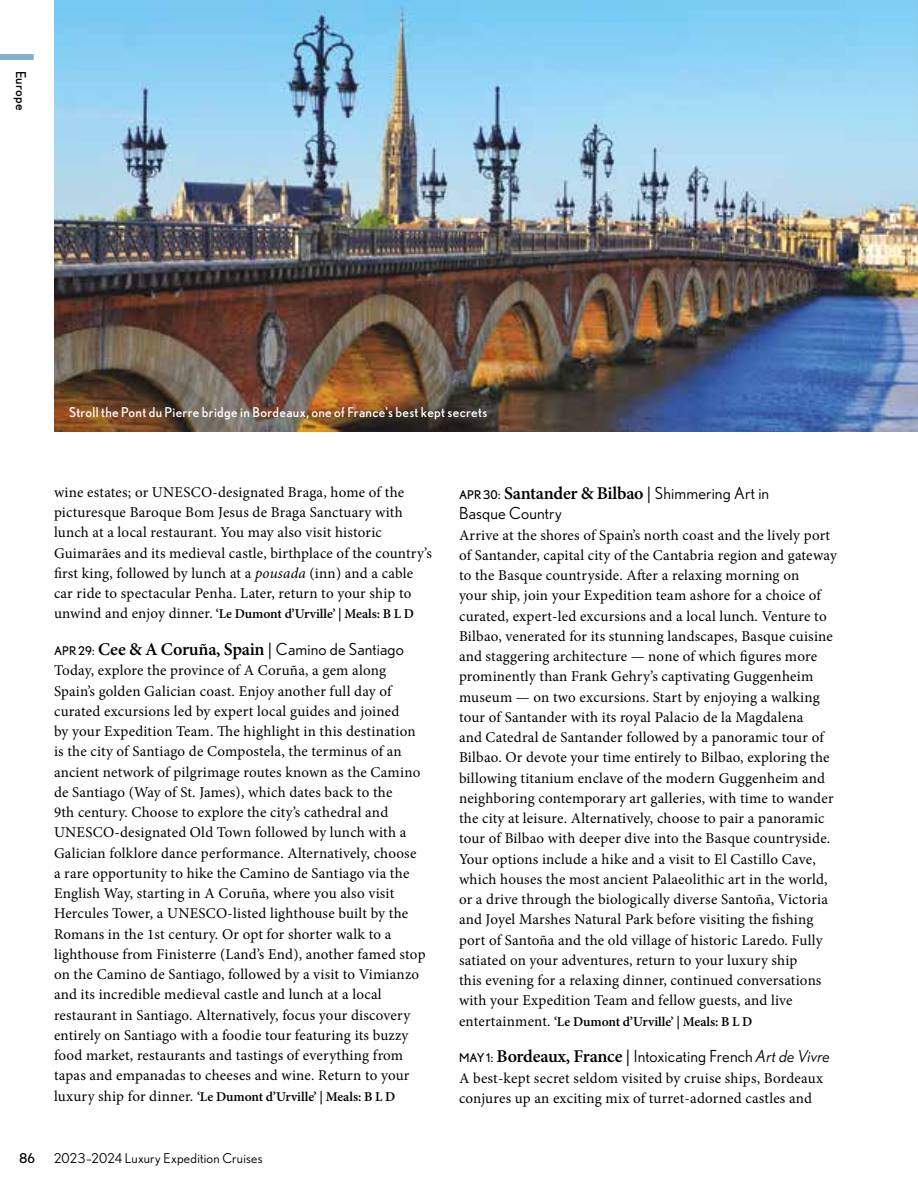
<style>
.page{position:relative;width:918px;height:1188px;background:#fff}
.page>*{position:absolute;margin:0;border:0;box-sizing:border-box;transform-origin:0 0}
.t1{font:600 18px "Minion Pro";letter-spacing:-.015em;color:#000001}
.t2{font:16.5px "Nobel";letter-spacing:.01em;color:#000001}
.t3{font:15px/20.2px "Minion Pro";letter-spacing:.015em;color:#000001}
.t4{font:600 13.5px "Minion Pro";color:#000001}
.t5{font:13.5px "Nobel";letter-spacing:.025em;color:#fff}
.t6{font:13.5px "Nobel";letter-spacing:.015em;color:#000001}
.t7{font:13.5px "Nobel";letter-spacing:.015em;color:#000001}
.s1{font-style:italic}
.s2{font-weight:400;font-size:15px}
.s3{font-family:"Nobel";font-weight:400;font-size:12px}
.s4{font-weight:500;font-size:16.5px}
.s5{font-family:"Nobel";font-weight:400;font-size:16.5px}
.s6{font-size:12px}
.s7{font-family:"Minion Pro";font-weight:600;font-size:18px}
.s8{font-family:"Minion Pro";font-weight:500}
</style>
<div class="page">
<div style="left:0;top:54px;width:34px;height:6px;background:#89afce"></div>
<img style="left:54px;top:0;width:864px;height:432px">
<p class="t7" style="left:29px;top:70px;width:41px;rotate:90deg">Europe</p>
<p class="t5" style="left:69px;top:404px;width:420px">Stroll the Pont du Pierre bridge in Bordeaux, one of France's best kept secrets</p>
<p class="t3" style="left:54px;top:482px;width:379px">wine estates; or UNESCO-designated Braga, home of the picturesque Baroque Bom Jesus de Braga Sanctuary with lunch at a local restaurant. You may also visit historic Guimarães and its medieval castle, birthplace of the country’s first king, followed by lunch at a <span class="s1">pousada</span> (inn) and a cable car ride to spectacular Penha. Later, return to your ship to</p>
<p class="t4" style="left:54px;top:606px;width:362px"><span class="s2">unwind and enjoy dinner.</span> ‘Le Dumont d’Urville’ | Meals: B L D</p>
<p class="t1" style="left:54px;top:639px;width:351px"><span class="s3">APR 29:</span> Cee &amp; A Coruña, Spain <span class="s4">|</span> <span class="s5">Camino de Santiago</span></p>
<p class="t3" style="left:54px;top:661px;width:373px">Today, explore the province of A Coruña, a gem along Spain’s golden Galician coast. Enjoy another full day of curated excursions led by expert local guides and joined<br>by your Expedition Team. The highlight in this destination is the city of Santiago de Compostela, the terminus of an ancient network of pilgrimage routes known as the Camino de Santiago (Way of St. James), which dates back to the<br>9th century. Choose to explore the city’s cathedral and UNESCO-designated Old Town followed by lunch with a Galician folklore dance performance. Alternatively, choose a rare opportunity to hike the Camino de Santiago via the English Way, starting in A Coruña, where you also visit Hercules Tower, a UNESCO-listed lighthouse built by the Romans in the 1st century. Or opt for shorter walk to a lighthouse from Finisterre (Land’s End), another famed stop on the Camino de Santiago, followed by a visit to Vimianzo and its incredible medieval castle and lunch at a local restaurant in Santiago. Alternatively, focus your discovery entirely on Santiago with a foodie tour featuring its buzzy food market, restaurants and tastings of everything from tapas and empanadas to cheeses and wine. Return to your</p>
<p class="t4" style="left:54px;top:1088px;width:343px"><span class="s2">luxury ship for dinner.</span> ‘Le Dumont d’Urville’ | Meals: B L D</p>
<p class="t1" style="left:459px;top:483px;width:312px"><span class="s3">APR 30:</span> Santander &amp; Bilbao <span class="s4">|</span> <span class="s5">Shimmering Art in</span></p>
<p class="t2" style="left:459px;top:504px;width:104px">Basque Country</p>
<p class="t3" style="left:459px;top:525px;width:379px">Arrive at the shores of Spain’s north coast and the lively port of Santander, capital city of the Cantabria region and gateway to the Basque countryside. After a relaxing morning on<br>your ship, join your Expedition team ashore for a choice of curated, expert-led excursions and a local lunch. Venture to Bilbao, venerated for its stunning landscapes, Basque cuisine and staggering architecture — none of which figures more prominently than Frank Gehry’s captivating Guggenheim museum — on two excursions. Start by enjoying a walking tour of Santander with its royal Palacio de la Magdalena<br>and Catedral de Santander followed by a panoramic tour of Bilbao. Or devote your time entirely to Bilbao, exploring the billowing titanium enclave of the modern Guggenheim and neighboring contemporary art galleries, with time to wander the city at leisure. Alternatively, choose to pair a panoramic tour of Bilbao with deeper dive into the Basque countryside.<br>Your options include a hike and a visit to El Castillo Cave, which houses the most ancient Palaeolithic art in the world, or a drive through the biologically diverse Santoña, Victoria and Joyel Marshes Natural Park before visiting the fishing port of Santoña and the old village of historic Laredo. Fully satiated on your adventures, return to your luxury ship<br>this evening for a relaxing dinner, continued conversations with your Expedition Team and fellow guests, and live</p>
<p class="t4" style="left:459px;top:1013px;width:295px"><span class="s2">entertainment.</span> ‘Le Dumont d’Urville’ | Meals: B L D</p>
<p class="t2" style="left:459px;top:1047px;width:373px"><span class="s6">MAY 1:</span> <span class="s7">Bordeaux, France</span> <span class="s8">|</span> Intoxicating French <span class="s1">Art de Vivre</span></p>
<p class="t3" style="left:459px;top:1068px;width:366px">A best-kept secret seldom visited by cruise ships, Bordeaux conjures up an exciting mix of turret-adorned castles and</p>
<p class="t7" style="left:19px;top:1150px;width:17px">86</p>
<p class="t6" style="left:54px;top:1150px;width:210px">2023–2024 Luxury Expedition Cruises</p>
</div>
